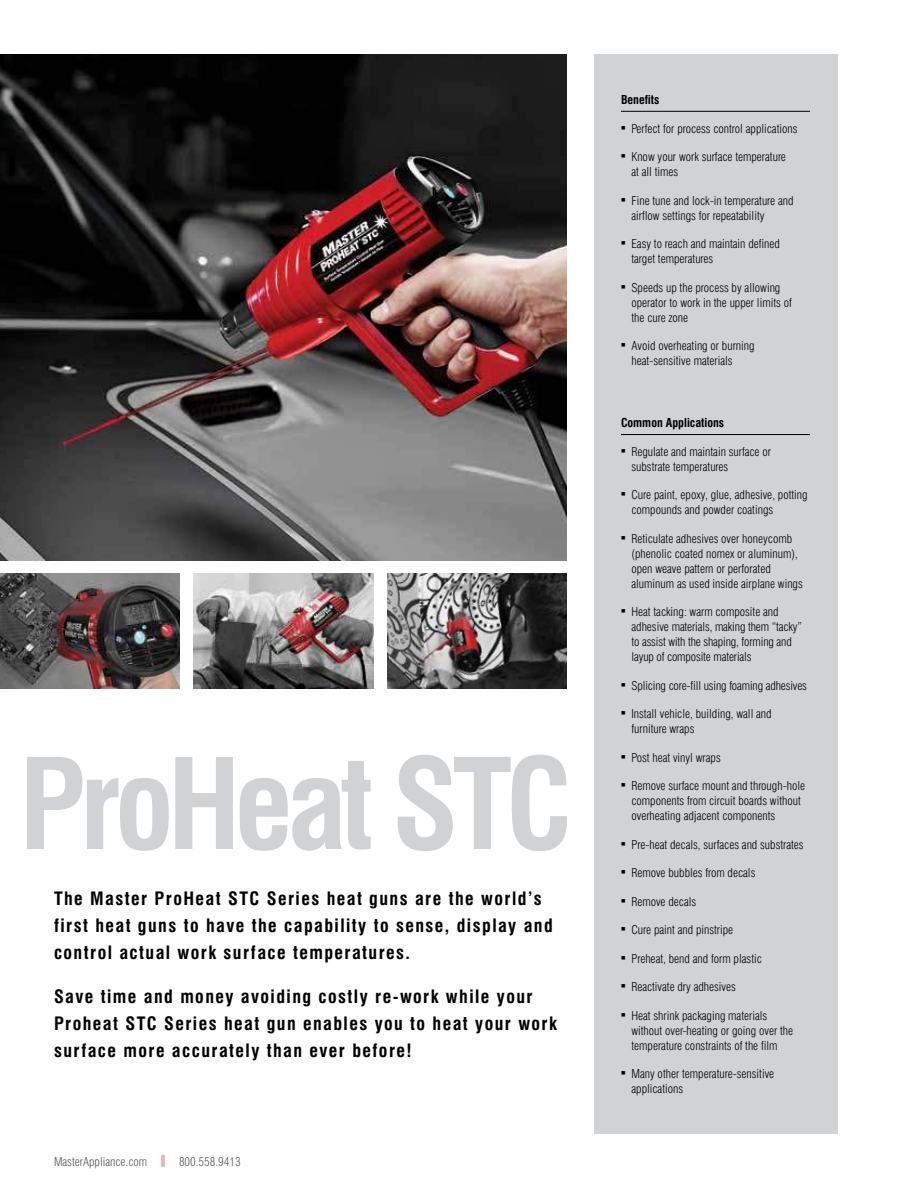
<style>
.page{position:relative;width:918px;height:1188px;background:#fff}
.page>*{position:absolute;margin:0;border:0;box-sizing:border-box;transform-origin:0 0}
.t1{font:700 condensed 18px/27px "Swiss 721 BT";letter-spacing:.08em;color:#000}
.t2{font:300 condensed 12px/15px "Swiss 721 BT";color:#000}
.t3{font:300 condensed 12px "Swiss 721 BT";color:#57585b}
.t4{font:700 condensed 12px "Swiss 721 BT";color:#000}
.s1{color:#c10230}
</style>
<div class="page">
<svg style="left:27px;top:755px;width:540px;height:96px"></svg>
<img style="left:0;top:54px;width:567px;height:506px">
<div style="left:594px;top:54px;width:243px;height:1080px;background:#d1d2d4"></div>
<hr style="left:621px;top:111px;width:189px;height:1px;background:#000">
<hr style="left:621px;top:434px;width:189px;height:1px;background:#000">
<img style="left:387px;top:574px;width:180px;height:114px">
<img style="left:194px;top:574px;width:180px;height:114px">
<img style="left:0;top:574px;width:180px;height:114px">
<h1 class="t1" style="left:54px;top:886px;width:500px">The Master ProHeat STC Series heat guns are the world’s first heat guns to have the capability to sense, display and control actual work surface temperatures.</h1>
<h1 class="t1" style="left:54px;top:984px;width:504px">Save time and money avoiding costly re-work while your<br>Proheat STC Series heat gun enables you to heat your work surface more accurately than ever before!</h1>
<p class="t3" style="left:54px;top:1156px;width:188px">MasterAppliance.com <span class="s1">||</span> 800.558.9413</p>
<p class="t4" style="left:621px;top:95px;width:40px">Benefits</p>
<p class="t2" style="left:621px;top:122px;width:178px">■ Perfect for process control applications</p>
<p class="t2" style="left:631px;top:150px;width:156px;text-indent:-10px">■ Know your work surface temperature at all times</p>
<p class="t2" style="left:631px;top:194px;width:164px;text-indent:-10px">■ Fine tune and lock-in temperature and airflow settings for repeatability</p>
<p class="t2" style="left:631px;top:237px;width:150px;text-indent:-10px">■ Easy to reach and maintain defined target temperatures</p>
<p class="t2" style="left:631px;top:281px;width:162px;text-indent:-10px">■ Speeds up the process by allowing operator to work in the upper limits of the cure zone</p>
<p class="t2" style="left:631px;top:339px;width:125px;text-indent:-10px">■ Avoid overheating or burning heat-sensitive materials</p>
<p class="t4" style="left:621px;top:418px;width:105px">Common Applications</p>
<p class="t2" style="left:631px;top:445px;width:141px;text-indent:-10px">■ Regulate and maintain surface or substrate temperatures</p>
<p class="t2" style="left:631px;top:489px;width:178px;text-indent:-10px">■ Cure paint, epoxy, glue, adhesive, potting compounds and powder coatings</p>
<p class="t2" style="left:631px;top:532px;width:173px;text-indent:-10px">■ Reticulate adhesives over honeycomb (phenolic coated nomex or aluminum), open weave pattern or perforated aluminum as used inside airplane wings</p>
<p class="t2" style="left:631px;top:606px;width:172px;text-indent:-10px">■ Heat tacking: warm composite and adhesive materials, making them “tacky” to assist with the shaping, forming and layup of composite materials</p>
<p class="t2" style="left:621px;top:679px;width:188px">■ Splicing core-fill using foaming adhesives</p>
<p class="t2" style="left:631px;top:708px;width:142px;text-indent:-10px">■ Install vehicle, building, wall and furniture wraps</p>
<p class="t2" style="left:621px;top:751px;width:101px">■ Post heat vinyl wraps</p>
<p class="t2" style="left:631px;top:780px;width:175px;text-indent:-10px">■ Remove surface mount and through-hole components from circuit boards without overheating adjacent components</p>
<p class="t2" style="left:621px;top:838px;width:184px">■ Pre-heat decals, surfaces and substrates</p>
<p class="t2" style="left:621px;top:867px;width:136px">■ Remove bubbles from decals</p>
<p class="t2" style="left:621px;top:895px;width:77px">■ Remove decals</p>
<p class="t2" style="left:621px;top:924px;width:114px">■ Cure paint and pinstripe</p>
<p class="t2" style="left:621px;top:952px;width:142px">■ Preheat, bend and form plastic</p>
<p class="t2" style="left:621px;top:981px;width:116px">■ Reactivate dry adhesives</p>
<p class="t2" style="left:631px;top:1009px;width:163px;text-indent:-10px">■ Heat shrink packaging materials without over-heating or going over the temperature constraints of the film</p>
<p class="t2" style="left:631px;top:1068px;width:144px;text-indent:-10px">■ Many other temperature-sensitive applications</p>
</div>
